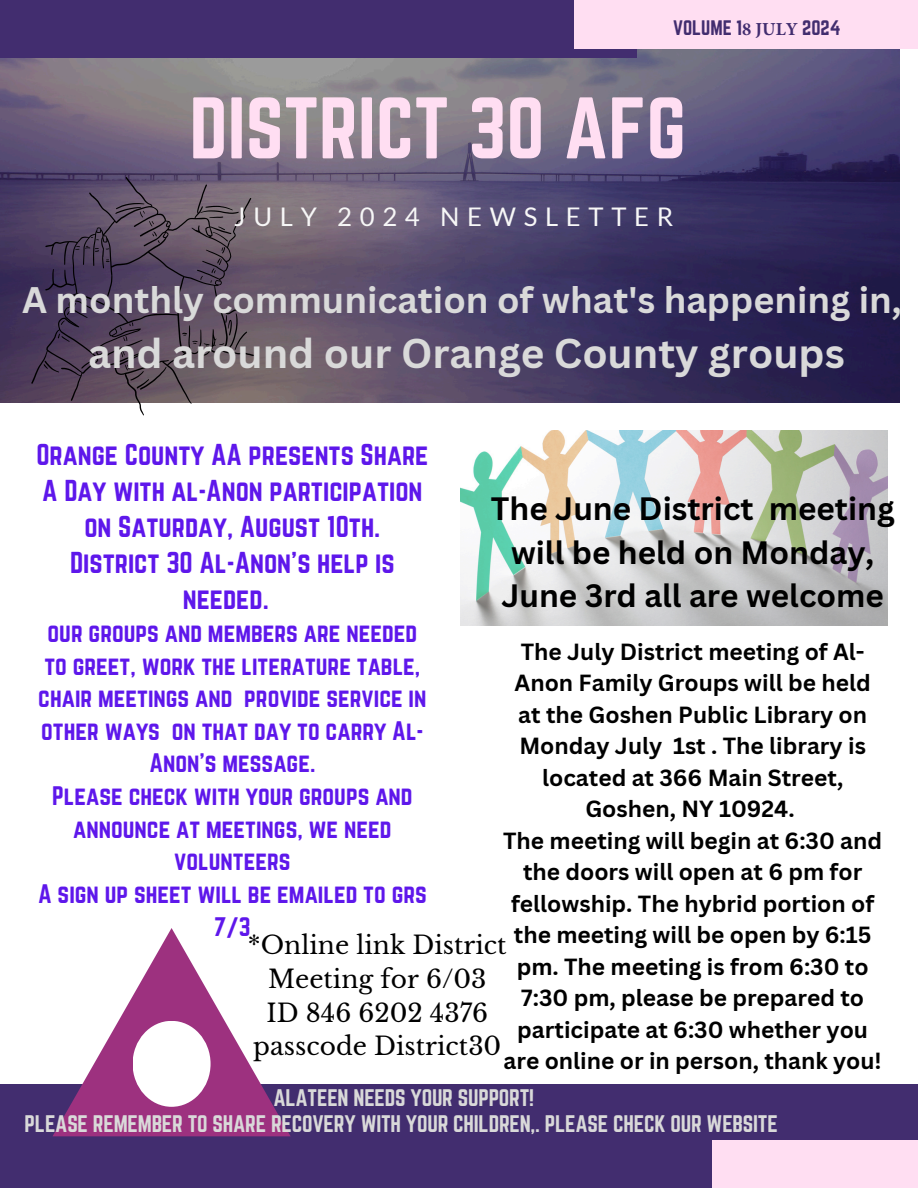
<style>
.page{position:relative;width:918px;height:1188px;background:#fff}
.page>*{position:absolute;margin:0;border:0;box-sizing:border-box;transform-origin:0 0}
.t1{font:76.35px "Norwester";color:#ffdef2}
.t2{font:700 40.5px "Canva Sans";color:#d9d9d9}
.t3{font:700 36px "Canva Sans";color:#d9d9d9}
.t4{font:700 31.5px/43.8px "Canva Sans";color:#000;text-align:center}
.t5{font:26.4px/36px "Norwester";color:#5e17eb;text-align:center}
.t6{font:25.65px "Lato";letter-spacing:.3em;color:#f7f7f7}
.t7{font:24.9px/33.8px "Libre Baskerville";color:#000;text-align:center}
.t8{font:23.4px/32.7px "Norwester";color:#5e17eb;text-align:center}
.t9{font:700 22.8px/31.5px "Canva Sans";color:#000;text-align:center}
.t10{font:21px/25.8px "Norwester";letter-spacing:-.01em;color:#d9d9d9;text-align:center}
.t11{font:18.3px "Norwester";color:#422d6f}
.s1{font-family:"Minion Pro";font-weight:700}
</style>
<div class="page">
<img style="left:0;top:48px;width:900px;height:354px">
<div style="left:0;top:0;width:637px;height:58px;background:#422d6f"></div>
<div style="left:575px;top:0;width:343px;height:48px;background:#ffdef2"></div>
<div style="left:0;top:1085px;width:918px;height:103px;background:#422d6f"></div>
<div style="left:712px;top:1140px;width:206px;height:48px;background:#ffdef2"></div>
<svg style="left:53px;top:928px;width:238px;height:208px"></svg>
<svg style="left:31px;top:177px;width:223px;height:238px;background:#635468"></svg>
<svg style="left:219px;top:313px;width:28px;height:37px"></svg>
<svg style="left:129px;top:322px;width:4px;height:4px"></svg>
<svg style="left:123px;top:336px;width:4px;height:5px"></svg>
<svg style="left:120px;top:351px;width:5px;height:6px"></svg>
<svg style="left:125px;top:365px;width:41px;height:25px"></svg>
<svg style="left:81px;top:360px;width:12px;height:9px"></svg>
<svg style="left:58px;top:334px;width:12px;height:8px"></svg>
<svg style="left:44px;top:361px;width:15px;height:11px"></svg>
<svg style="left:67px;top:303px;width:9px;height:12px"></svg>
<svg style="left:61px;top:321px;width:4px;height:4px"></svg>
<div style="left:133px;top:1021px;width:78px;height:86px;background:#fff;border-radius:50%"></div>
<img style="left:461px;top:430px;width:426px;height:196px">
<p class="t11" style="left:673px;top:17px;width:169px">VOLUME 1<span class="s1">8 JULY</span> 2024</p>
<h1 class="t1" style="left:189px;top:82px;width:498px">DISTRICT 30 AFG</h1>
<h4 class="t6" style="left:234px;top:201px;width:441px">JULY 2024 NEWSLETTER</h4>
<p class="t3" style="left:22px;top:275px;width:881px">A monthly communication of what's happening in,</p>
<p class="t2" style="left:88px;top:325px;width:758px">and around our Orange County groups</p>
<h3 class="t5" style="left:36px;top:437px;width:394px">Orange County AA presents Share<br>A Day with al-Anon participation on Saturday, August 10th.<br>District 30 Al-Anon’s help is needed.</h3>
<h3 class="t8" style="left:38px;top:616px;width:390px">our groups and members are needed to greet, work the literature table, chair meetings and provide service in other ways on that day to carry Al-<br>Anon’s message.<br>Please check with your groups and announce at meetings, we need volunteers<br>A sign up sheet will be emailed to grs</h3>
<p class="t8" style="left:214px;top:910px;width:38px">7/3</p>
<h2 class="t4" style="left:491px;top:486px;width:405px">The June District meeting will be held on Monday,<br>June 3rd all are welcome</h2>
<p class="t9" style="left:515px;top:635px;width:358px">The July District meeting of Al-<br>Anon Family Groups will be held at the Goshen Public Library on<br>Monday July 1st . The library is located at 366 Main Street,<br>Goshen, NY 10924.</p>
<h5 class="t9" style="left:503px;top:824px;width:380px">The meeting will begin at 6:30 and the doors will open at 6 pm for fellowship. The hybrid portion of the meeting will be open by 6:15 pm. The meeting is from 6:30 to<br>7:30 pm, please be prepared to participate at 6:30 whether you are online or in person, thank you!</h5>
<p class="t7" style="left:248px;top:929px;width:260px">*Online link District<br>Meeting for 6/03<br>ID 846 6202 4376 passcode District30</p>
<p class="t10" style="left:25px;top:1084px;width:755px">ALATEEN NEEDS YOUR SUPPORT!<br>PLEASE REMEMBER TO SHARE RECOVERY WITH YOUR CHILDREN,. PLEASE CHECK OUR WEBSITE</p>
</div>
